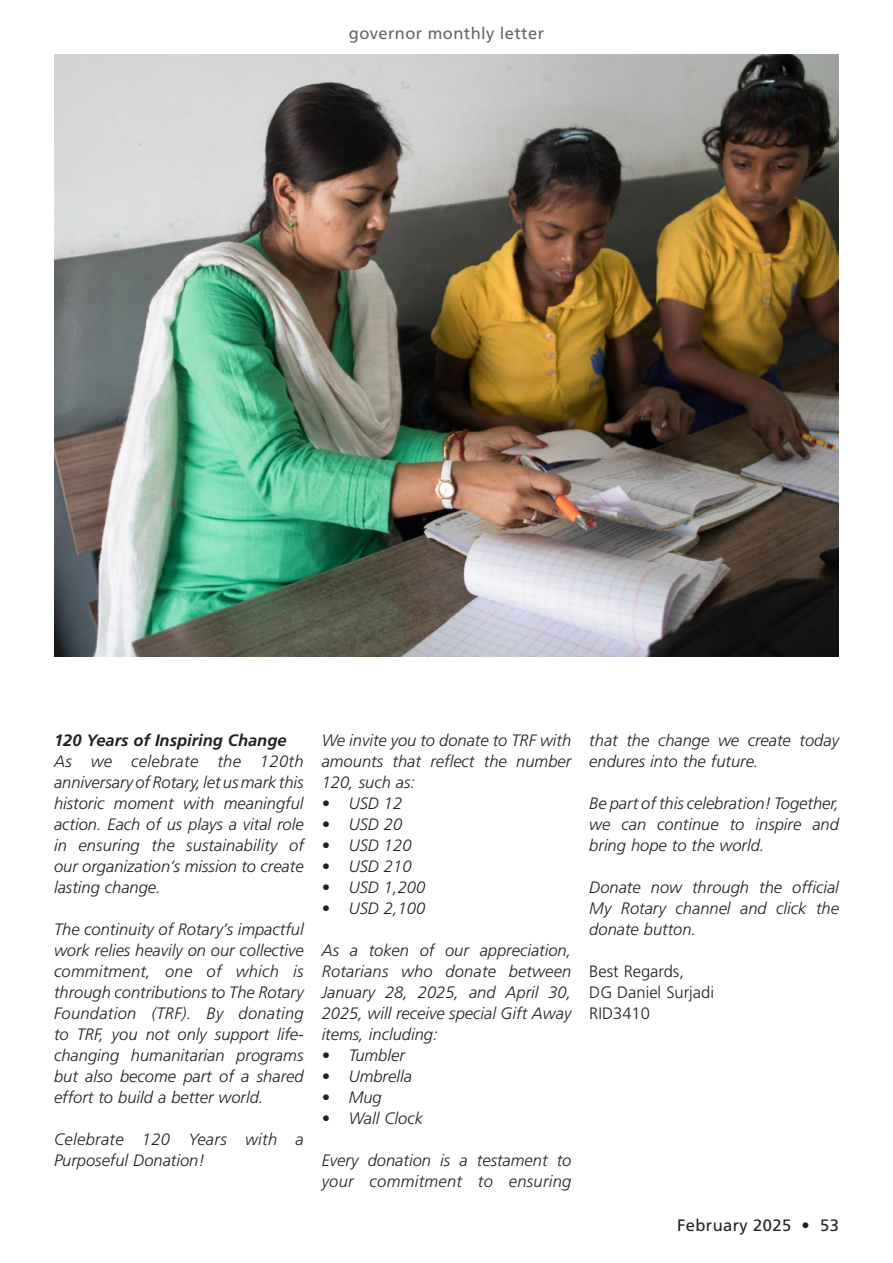
<style>
.page{position:relative;width:893px;height:1263px;background:#fff}
.page>*{position:absolute;margin:0;border:0;box-sizing:border-box;transform-origin:0 0}
.t1{font:italic 300 16.5px/21px "Frutiger LT Std";color:#241f1f;text-align:justify}
.t2{font:italic 300 16.5px/21px "Frutiger LT Std";letter-spacing:.02em;color:#241f1f}
.t3{font:300 16.5px/21px "Frutiger LT Std";color:#241f1f}
.t4{font:italic 700 16.5px "Frutiger LT Std";color:#241f1f}
.t5{font:16.5px "Frutiger LT Std";letter-spacing:.025em;color:#656365}
.t6{font:16.5px "Frutiger LT Std";letter-spacing:.025em;color:#241f1f}
</style>
<div class="page">
<img style="left:54px;top:54px;width:785px;height:602px">
<p class="t5" style="left:349px;top:24px;width:197px">governor monthly letter</p>
<p class="t4" style="left:54px;top:730px;width:234px">120 Years of Inspiring Change</p>
<p class="t1" style="left:54px;top:751px;width:251px">As we celebrate the 120th anniversary of Rotary, let us mark this historic moment with meaningful action. Each of us plays a vital role in ensuring the sustainability of our organization’s mission to create lasting change.</p>
<p class="t1" style="left:54px;top:919px;width:251px">The continuity of Rotary’s impactful work relies heavily on our collective commitment, one of which is through contributions to The Rotary Foundation (TRF). By donating to TRF, you not only support life&shy;changing humanitarian programs but also become part of a shared effort to build a better world.</p>
<p class="t1" style="left:54px;top:1129px;width:251px">Celebrate 120 Years with a<br>Purposeful Donation!</p>
<p class="t1" style="left:322px;top:730px;width:251px">We invite you to donate to TRF with amounts that reflect the number 120, such as:</p>
<p class="t1" style="left:322px;top:793px;width:82px">• USD 12</p>
<p class="t1" style="left:322px;top:814px;width:82px">• USD 20</p>
<p class="t1" style="left:322px;top:835px;width:91px">• USD 120</p>
<p class="t1" style="left:322px;top:856px;width:91px">• USD 210</p>
<p class="t1" style="left:322px;top:877px;width:105px">• USD 1,200</p>
<p class="t1" style="left:322px;top:898px;width:105px">• USD 2,100</p>
<p class="t1" style="left:322px;top:940px;width:251px">As a token of our appreciation, Rotarians who donate between January 28, 2025, and April 30, 2025, will receive special Gift Away items, including:</p>
<p class="t1" style="left:322px;top:1045px;width:85px">• Tumbler</p>
<p class="t1" style="left:322px;top:1066px;width:92px">• Umbrella</p>
<p class="t1" style="left:322px;top:1087px;width:62px">• Mug</p>
<p class="t1" style="left:322px;top:1108px;width:103px">• Wall Clock</p>
<p class="t2" style="left:322px;top:1150px;width:251px">Every donation is a testament to your commitment to ensuring</p>
<p class="t1" style="left:589px;top:730px;width:251px">that the change we create today endures into the future.</p>
<p class="t1" style="left:589px;top:793px;width:251px">Be part of this celebration! Together, we can continue to inspire and bring hope to the world.</p>
<p class="t1" style="left:589px;top:877px;width:251px">Donate now through the official My Rotary channel and click the donate button.</p>
<p class="t3" style="left:589px;top:961px;width:126px">Best Regards,<br>DG Daniel Surjadi<br>RID3410</p>
<p class="t6" style="left:677px;top:1215px;width:163px">February 2025 • 53</p>
</div>
